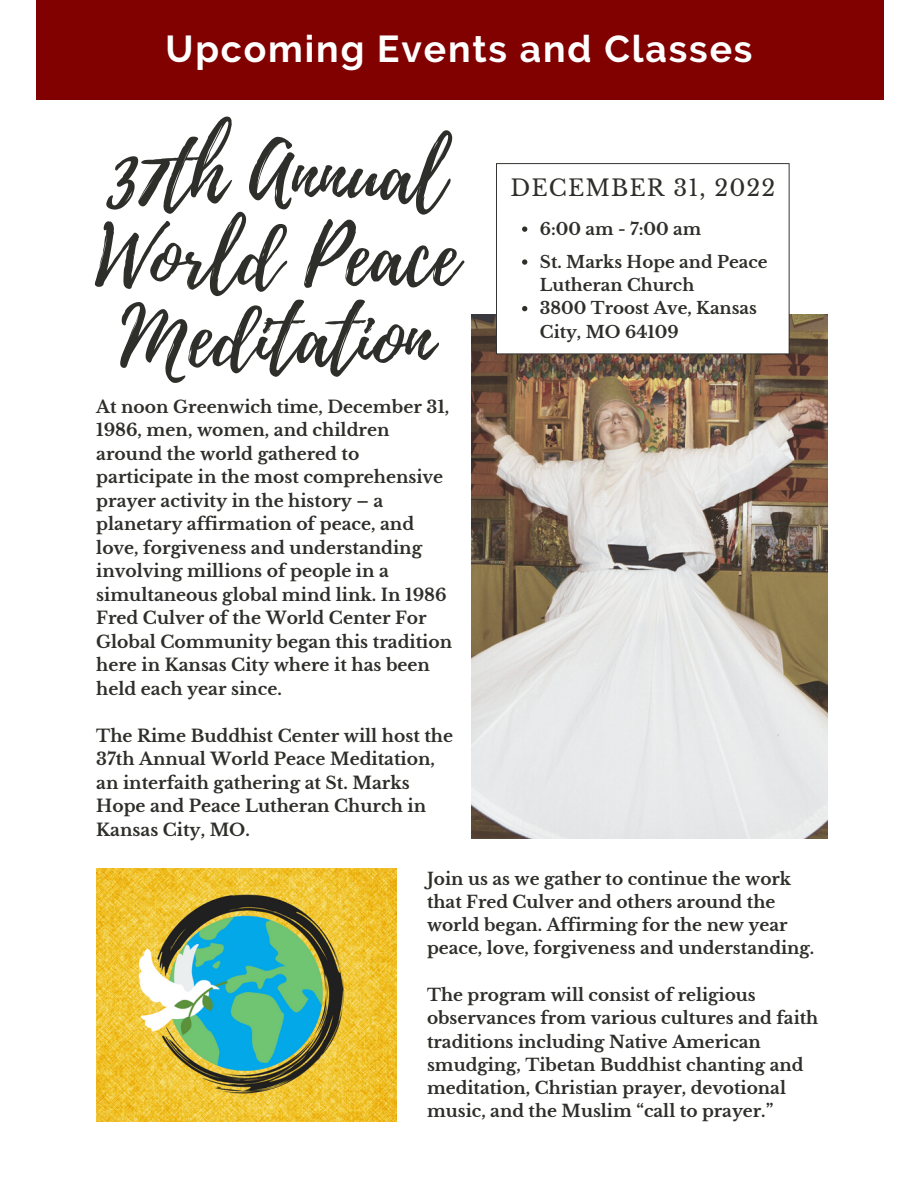
<style>
.page{position:relative;width:918px;height:1188px;background:#fff}
.page>*{position:absolute;margin:0;border:0;box-sizing:border-box;transform-origin:0 0}
.t1{font:81.9px/81.4px "Playlist Script";color:#2e2e2a;text-align:center}
.t2{font:700 37.35px "Raleway";letter-spacing:.05em;color:#fff}
.t3{font:22.5px "Libre Baskerville";letter-spacing:.05em;color:#2e2e2a}
.t4{font:700 17.1px/23.5px "Libre Baskerville";color:#2e2e2a}
.t5{font:700 16.95px/23.2px "Libre Baskerville";color:#2e2e2a}
.t6{font:700 16.8px/23.2px "Libre Baskerville";color:#2e2e2a}
</style>
<div class="page">
<div style="left:36px;top:0;width:847px;height:100px;background:#810000"></div>
<img style="left:472px;top:315px;width:355px;height:524px">
<img style="left:96px;top:868px;width:301px;height:253px">
<div style="left:496px;top:164px;width:293px;height:190px;background:#fff"></div>
<hr style="left:496px;top:164px;width:1px;height:189px;background:#2e2e2a">
<hr style="left:789px;top:164px;width:1px;height:189px;background:#2e2e2a">
<hr style="left:497px;top:353px;width:292px;height:1px;background:#2e2e2a">
<hr style="left:497px;top:163px;width:292px;height:1px;background:#2e2e2a">
<svg style="left:522px;top:226px;width:5px;height:6px"></svg>
<svg style="left:522px;top:259px;width:5px;height:6px"></svg>
<svg style="left:522px;top:306px;width:5px;height:5px"></svg>
<h2 class="t2" style="left:165px;top:26px;width:589px">Upcoming Events and Classes</h2>
<h1 class="t1" style="left:95px;top:137px;width:365px">37th Annual<br>World Peace<br>Meditation</h1>
<p class="t4" style="left:96px;top:395px;width:357px">At noon Greenwich time, December 31, 1986, men, women, and children around the world gathered to participate in the most comprehensive prayer activity in the history – a planetary affirmation of peace, and love, forgiveness and understanding involving millions of people in a simultaneous global mind link. In 1986<br>Fred Culver of the World Center For Global Community began this tradition here in Kansas City where it has been held each year since.</p>
<p class="t4" style="left:96px;top:724px;width:358px">The Rime Buddhist Center will host the<br>37th Annual World Peace Meditation, an interfaith gathering at St. Marks<br>Hope and Peace Lutheran Church in<br>Kansas City, MO.</p>
<h3 class="t3" style="left:510px;top:175px;width:266px">DECEMBER 31, 2022</h3>
<p class="t6" style="left:540px;top:213px;width:229px;line-height:32.8px">6:00 am - 7:00 am<br>St. Marks Hope and Peace</p>
<p class="t6" style="left:540px;top:274px;width:219px">Lutheran Church<br>3800 Troost Ave, Kansas<br>City, MO 64109</p>
<p class="t5" style="left:427px;top:867px;width:389px">Join us as we gather to continue the work that Fred Culver and others around the world began. Affirming for the new year peace, love, forgiveness and understanding.</p>
<p class="t5" style="left:427px;top:983px;width:393px">The program will consist of religious observances from various cultures and faith traditions including Native American smudging, Tibetan Buddhist chanting and meditation, Christian prayer, devotional music, and the Muslim “call to prayer.”</p>
</div>
